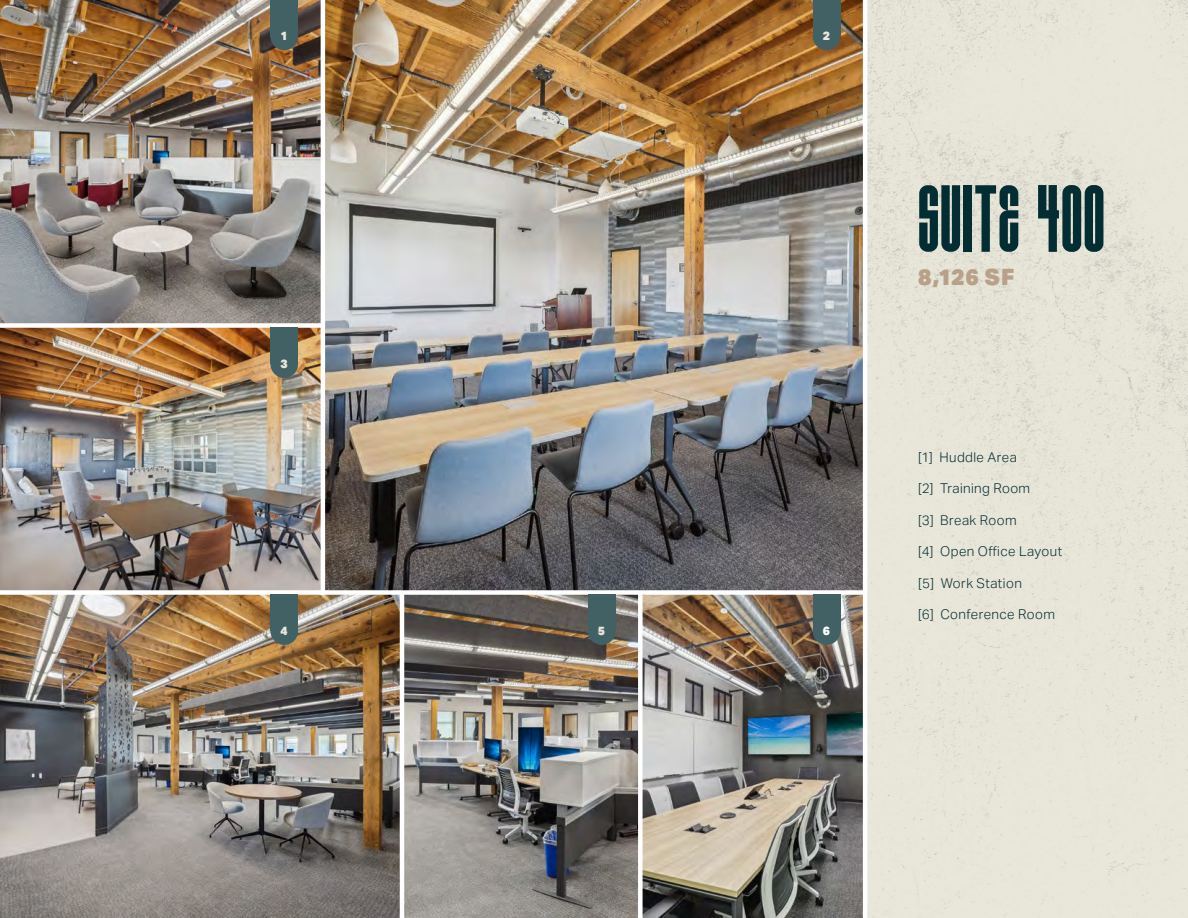
<style>
.page{position:relative;width:1188px;height:918px;background:#fff}
.page>*{position:absolute;margin:0;border:0;box-sizing:border-box;transform-origin:0 0}
.t1{font:94.5px "HWT Lustig Elements";letter-spacing:.015em;color:#022d32}
.t2{font:900 22.5px "Aktiv Grotesk";color:#b9a088}
.t3{font:300 13.5px "Aktiv Grotesk";letter-spacing:.03em;color:#022d32}
.t4{font:900 12px "Aktiv Grotesk";color:#e9e6da}
.t5{font:900 12px "Aktiv Grotesk";color:#fff}
</style>
<div class="page">
<div style="left:867px;top:0;width:321px;height:918px;background:#e8e5d9"></div>
<img style="left:0;top:0;width:863px;height:918px">
<div style="left:0;top:590px;width:865px;height:5px;background:#fff"></div>
<div style="left:0;top:323px;width:323px;height:5px;background:#fff"></div>
<hr style="left:321px;top:0;width:4px;height:595px;background:#fff">
<hr style="left:400px;top:591px;width:4px;height:327px;background:#fff">
<div style="left:638px;top:591px;width:5px;height:327px;background:#fff"></div>
<div style="left:270px;top:0;width:28px;height:36px;background:#416165"></div>
<div style="left:270px;top:22px;width:28px;height:28px;background:#416165;border-radius:50%"></div>
<div style="left:270px;top:328px;width:28px;height:36px;background:#416165"></div>
<div style="left:270px;top:350px;width:28px;height:28px;background:#416165;border-radius:50%"></div>
<div style="left:270px;top:595px;width:28px;height:36px;background:#416165"></div>
<div style="left:270px;top:617px;width:28px;height:28px;background:#416165;border-radius:50%"></div>
<div style="left:588px;top:595px;width:28px;height:36px;background:#416165"></div>
<div style="left:588px;top:617px;width:28px;height:28px;background:#416165;border-radius:50%"></div>
<div style="left:813px;top:595px;width:27px;height:36px;background:#416165"></div>
<div style="left:813px;top:617px;width:27px;height:28px;background:#416165;border-radius:50%"></div>
<div style="left:813px;top:0;width:27px;height:36px;background:#416165"></div>
<div style="left:813px;top:22px;width:27px;height:28px;background:#416165;border-radius:50%"></div>
<p class="t4" style="left:281px;top:29px;width:9px">1</p>
<p class="t4" style="left:281px;top:356px;width:9px">3</p>
<p class="t4" style="left:823px;top:29px;width:9px">2</p>
<p class="t4" style="left:281px;top:623px;width:9px">4</p>
<p class="t4" style="left:598px;top:623px;width:9px">5</p>
<p class="t5" style="left:823px;top:623px;width:9px">6</p>
<h1 class="t1" style="left:918px;top:175px;width:188px">SUITE 400</h1>
<h2 class="t2" style="left:918px;top:264px;width:98px">8,126 SF</h2>
<p class="t3" style="left:918px;top:449px;width:100px">[1] Huddle Area</p>
<p class="t3" style="left:918px;top:481px;width:113px">[2] Training Room</p>
<p class="t3" style="left:918px;top:512px;width:100px">[3] Break Room</p>
<p class="t3" style="left:918px;top:544px;width:145px">[4] Open Office Layout</p>
<p class="t3" style="left:918px;top:575px;width:105px">[5] Work Station</p>
<p class="t3" style="left:918px;top:607px;width:138px">[6] Conference Room</p>
</div>
